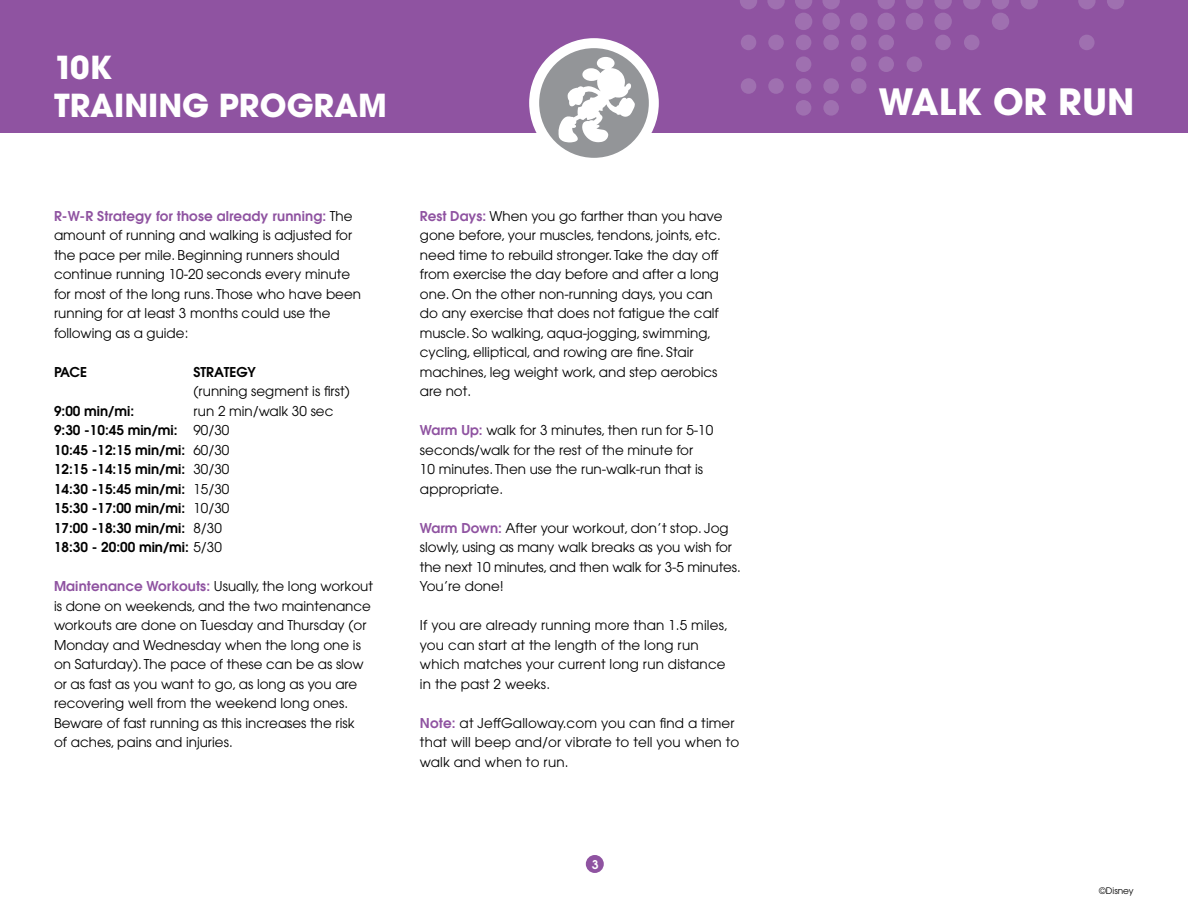
<style>
.page{position:relative;width:1188px;height:918px;background:#fff}
.page>*{position:absolute;margin:0;border:0;box-sizing:border-box;transform-origin:0 0}
.t1{font:700 36px "Avant Garde";color:#fff}
.t2{font:700 31.5px/37.8px "Avant Garde";color:#fff}
.t3{font:13.5px/19.5px "Avant Garde";color:#000}
.t4{font:600 13.5px/19.5px "Avant Garde";color:#000}
.t5{font:600 12px "Avant Garde";color:#fff}
.t6{font:9px "Avant Garde";color:#000}
.s1{font-weight:600;color:#8f53a1}
.s2{font-weight:400}
</style>
<div class="page">
<div style="left:586px;top:855px;width:18px;height:18px;background:#8f53a1;border-radius:50%"></div>
<div style="left:0;top:0;width:1188px;height:133px;background:#8f53a1"></div>
<svg style="left:529px;top:38px;width:130px;height:120px"></svg>
<svg style="left:878px;top:0;width:17px;height:9px"></svg>
<svg style="left:1107px;top:0;width:17px;height:9px"></svg>
<svg style="left:1078px;top:0;width:18px;height:9px"></svg>
<svg style="left:1021px;top:0;width:17px;height:9px"></svg>
<svg style="left:992px;top:0;width:17px;height:9px"></svg>
<svg style="left:963px;top:0;width:18px;height:9px"></svg>
<svg style="left:934px;top:0;width:18px;height:9px"></svg>
<svg style="left:906px;top:0;width:17px;height:9px"></svg>
<div style="left:851px;top:78px;width:15px;height:16px;background:#9f70b0;border-radius:50%"></div>
<svg style="left:822px;top:0;width:18px;height:9px"></svg>
<div style="left:823px;top:78px;width:16px;height:16px;background:#9f70b0;border-radius:50%"></div>
<svg style="left:795px;top:0;width:17px;height:9px"></svg>
<div style="left:796px;top:78px;width:15px;height:16px;background:#9f70b0;border-radius:50%"></div>
<svg style="left:767px;top:0;width:18px;height:9px"></svg>
<div style="left:768px;top:78px;width:16px;height:16px;background:#9f70b0;border-radius:50%"></div>
<svg style="left:740px;top:0;width:17px;height:9px"></svg>
<div style="left:741px;top:78px;width:15px;height:16px;background:#9f70b0;border-radius:50%"></div>
<div style="left:823px;top:100px;width:16px;height:16px;background:#9f70b0;border-radius:50%"></div>
<div style="left:796px;top:100px;width:15px;height:16px;background:#9f70b0;border-radius:50%"></div>
<div style="left:878px;top:35px;width:16px;height:15px;background:#9f70b0;border-radius:50%"></div>
<div style="left:1079px;top:35px;width:16px;height:15px;background:#9f70b0;border-radius:50%"></div>
<div style="left:964px;top:35px;width:16px;height:15px;background:#9f70b0;border-radius:50%"></div>
<div style="left:935px;top:35px;width:16px;height:15px;background:#9f70b0;border-radius:50%"></div>
<div style="left:851px;top:35px;width:15px;height:15px;background:#9f70b0;border-radius:50%"></div>
<div style="left:823px;top:35px;width:16px;height:15px;background:#9f70b0;border-radius:50%"></div>
<div style="left:796px;top:35px;width:15px;height:15px;background:#9f70b0;border-radius:50%"></div>
<div style="left:768px;top:35px;width:16px;height:15px;background:#9f70b0;border-radius:50%"></div>
<div style="left:741px;top:35px;width:15px;height:15px;background:#9f70b0;border-radius:50%"></div>
<div style="left:878px;top:56px;width:16px;height:16px;background:#9f70b0;border-radius:50%"></div>
<div style="left:907px;top:56px;width:15px;height:16px;background:#9f70b0;border-radius:50%"></div>
<div style="left:851px;top:56px;width:15px;height:16px;background:#9f70b0;border-radius:50%"></div>
<div style="left:796px;top:56px;width:15px;height:16px;background:#9f70b0;border-radius:50%"></div>
<div style="left:878px;top:13px;width:17px;height:17px;background:#9f70b0;border-radius:50%"></div>
<div style="left:992px;top:13px;width:17px;height:17px;background:#9f70b0;border-radius:50%"></div>
<div style="left:934px;top:13px;width:18px;height:17px;background:#9f70b0;border-radius:50%"></div>
<div style="left:906px;top:13px;width:17px;height:17px;background:#9f70b0;border-radius:50%"></div>
<div style="left:850px;top:13px;width:17px;height:17px;background:#9f70b0;border-radius:50%"></div>
<div style="left:822px;top:13px;width:18px;height:17px;background:#9f70b0;border-radius:50%"></div>
<div style="left:795px;top:13px;width:17px;height:17px;background:#9f70b0;border-radius:50%"></div>
<h2 class="t2" style="left:54px;top:48px;width:334px">10K<br>TRAINING PROGRAM</h2>
<p class="t3" style="left:54px;top:206px;width:309px"><span class="s1">R-W-R Strategy for those already running:</span> The amount of running and walking is adjusted for the pace per mile. Beginning runners should continue running 10-20 seconds every minute for most of the long runs. Those who have been running for at least 3 months could use the following as a guide:</p>
<p class="t4" style="left:54px;top:362px;width:35px">PACE</p>
<p class="t4" style="left:193px;top:362px;width:64px">STRATEGY</p>
<p class="t3" style="left:193px;top:382px;width:158px">(running segment is first)</p>
<p class="t4" style="left:54px;top:401px;width:82px">9:00 min/mi:</p>
<p class="t4" style="left:54px;top:401px;width:281px;text-indent:139px"><span class="s2">run 2 min/walk 30 sec<br></span>9:30 -10:45 min/mi: <span class="s2">90/30<br></span>10:45 -12:15 min/mi: <span class="s2">60/30<br></span>12:15 -14:15 min/mi: <span class="s2">30/30<br></span>14:30 -15:45 min/mi: <span class="s2">15/30<br></span>15:30 -17:00 min/mi: <span class="s2">10/30<br></span>17:00 -18:30 min/mi: <span class="s2">8/30<br></span>18:30 - 20:00 min/mi: <span class="s2">5/30</span></p>
<p class="t3" style="left:54px;top:577px;width:320px"><span class="s1">Maintenance Workouts:</span> Usually, the long workout is done on weekends, and the two maintenance workouts are done on Tuesday and Thursday (or Monday and Wednesday when the long one is on Saturday). The pace of these can be as slow or as fast as you want to go, as long as you are recovering well from the weekend long ones.<br>Beware of fast running as this increases the risk<br>of aches, pains and injuries.</p>
<p class="t3" style="left:420px;top:206px;width:304px"><span class="s1">Rest Days:</span> When you go farther than you have gone before, your muscles, tendons, joints, etc. need time to rebuild stronger. Take the day off from exercise the day before and after a long one. On the other non-running days, you can do any exercise that does not fatigue the calf muscle. So walking, aqua-jogging, swimming, cycling, elliptical, and rowing are fine. Stair machines, leg weight work, and step aerobics are not.</p>
<p class="t3" style="left:420px;top:420px;width:295px"><span class="s1">Warm Up:</span> walk for 3 minutes, then run for 5-10 seconds/walk for the rest of the minute for<br>10 minutes. Then use the run-walk-run that is appropriate.</p>
<p class="t3" style="left:420px;top:518px;width:322px"><span class="s1">Warm Down:</span> After your workout, don’t stop. Jog slowly, using as many walk breaks as you wish for the next 10 minutes, and then walk for 3-5 minutes.<br>You’re done!</p>
<p class="t3" style="left:420px;top:615px;width:310px">If you are already running more than 1.5 miles, you can start at the length of the long run which matches your current long run distance in the past 2 weeks.</p>
<p class="t3" style="left:420px;top:713px;width:321px"><span class="s1">Note:</span> at JeffGalloway.com you can find a timer that will beep and/or vibrate to tell you when to walk and when to run.</p>
<p class="t5" style="left:592px;top:857px;width:8px">3</p>
<h1 class="t1" style="left:878px;top:79px;width:258px">WALK OR RUN</h1>
<p class="t6" style="left:1099px;top:885px;width:36px">©Disney</p>
</div>
